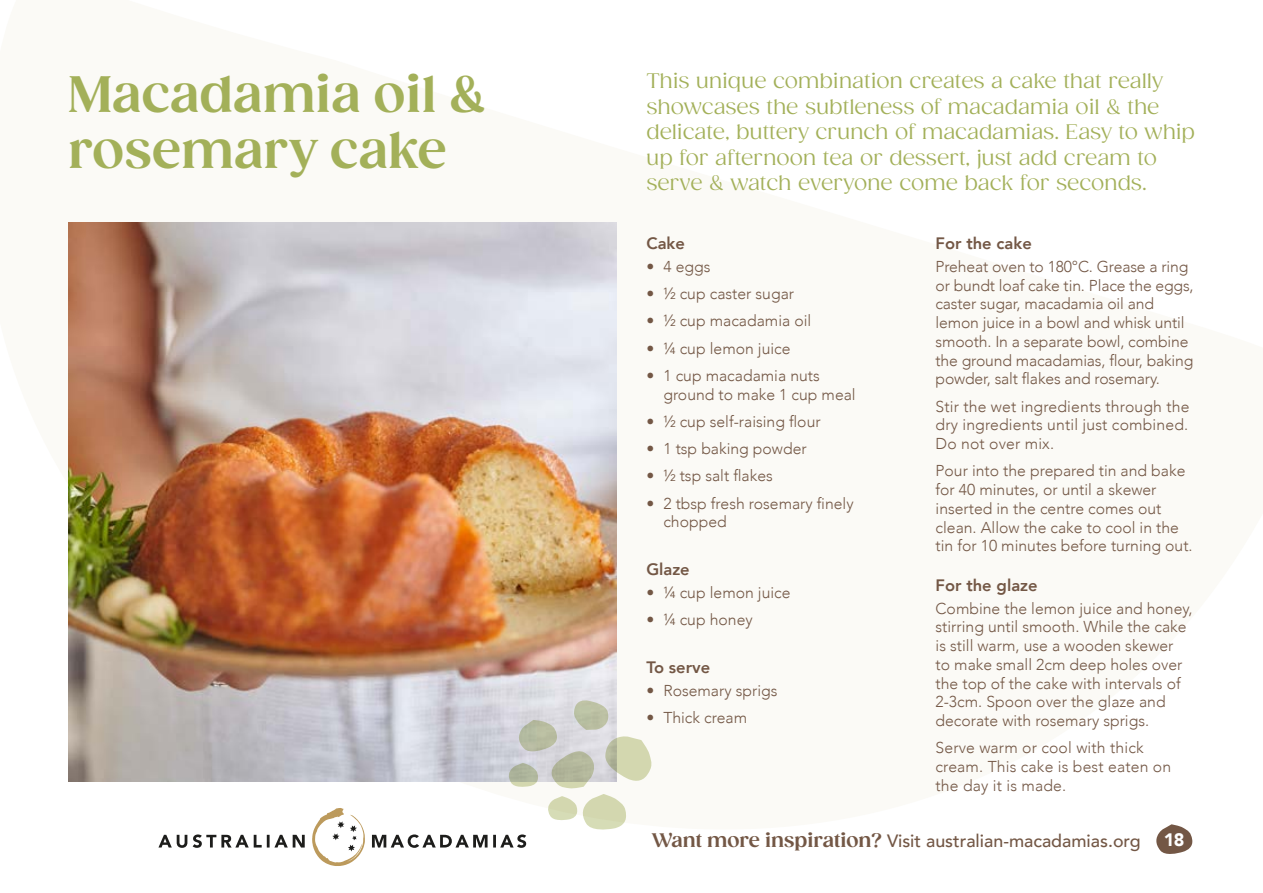
<style>
.page{position:relative;width:1263px;height:893px;background:#fff}
.page>*{position:absolute;margin:0;border:0;box-sizing:border-box;transform-origin:0 0}
.PG2_headings{font:700 49.5px/55.5px "Gazpacho";color:#a3b059}
.Recipe_Intro{font:20.25px/25.5px "Gazpacho";letter-spacing:-.01em;color:#a3b059}
.t1{font:900 18px "Avenir";color:#fff}
.t2{font:500 17.85px "Avenir";color:#735745}
.Recipe_sub_heading{font:800 16.5px "Avenir";color:#735745}
.Recipe_text{font:300 15.75px/18.8px "Avenir";color:#735745}
.s1{font-family:"Gazpacho";font-weight:700;font-size:18.9px}
</style>
<div class="page">
<img style="left:68px;top:222px;width:549px;height:559px">
<svg style="left:158px;top:834px;width:147px;height:14px"></svg>
<svg style="left:312px;top:808px;width:53px;height:58px"></svg>
<svg style="left:372px;top:700px;width:280px;height:148px"></svg>
<svg style="left:1156px;top:824px;width:37px;height:30px"></svg>
<p class="PG2_headings" style="left:68px;top:67px;width:419px">Macadamia oil &amp; rosemary cake</p>
<p class="Recipe_Intro" style="left:646px;top:68px;width:550px">This unique combination creates a cake that really showcases the subtleness of macadamia oil &amp; the delicate, buttery crunch of macadamias. Easy to whip up for afternoon tea or dessert, just add cream to serve &amp; watch everyone come back for seconds.</p>
<p class="Recipe_sub_heading" style="left:646px;top:230px;width:40px">Cake</p>
<p class="Recipe_text" style="left:646px;top:257px;width:66px">• 4 eggs</p>
<p class="Recipe_text" style="left:646px;top:284px;width:149px">• ½ cup caster sugar</p>
<p class="Recipe_text" style="left:646px;top:312px;width:166px">• ½ cup macadamia oil</p>
<p class="Recipe_text" style="left:646px;top:339px;width:146px">• ¼ cup lemon juice</p>
<p class="Recipe_text" style="left:663px;top:366px;width:194px;text-indent:-17px">• 1 cup macadamia nuts ground to make 1 cup meal</p>
<p class="Recipe_text" style="left:646px;top:412px;width:176px">• ½ cup self-raising flour</p>
<p class="Recipe_text" style="left:646px;top:439px;width:162px">• 1 tsp baking powder</p>
<p class="Recipe_text" style="left:646px;top:467px;width:128px">• ½ tsp salt flakes</p>
<p class="Recipe_text" style="left:663px;top:494px;width:192px;text-indent:-17px">• 2 tbsp fresh rosemary finely chopped</p>
<p class="Recipe_sub_heading" style="left:646px;top:557px;width:45px">Glaze</p>
<p class="Recipe_text" style="left:646px;top:583px;width:146px">• ¼ cup lemon juice</p>
<p class="Recipe_text" style="left:646px;top:611px;width:108px">• ¼ cup honey</p>
<p class="Recipe_sub_heading" style="left:646px;top:655px;width:65px">To serve</p>
<p class="Recipe_text" style="left:646px;top:681px;width:133px">• Rosemary sprigs</p>
<p class="Recipe_text" style="left:646px;top:709px;width:102px">• Thick cream</p>
<p class="Recipe_sub_heading" style="left:935px;top:230px;width:98px">For the cake</p>
<p class="Recipe_text" style="left:935px;top:257px;width:260px">Preheat oven to 180°C. Grease a ring or bundt loaf cake tin. Place the eggs, caster sugar, macadamia oil and lemon juice in a bowl and whisk until smooth. In a separate bowl, combine the ground macadamias, flour, baking powder, salt flakes and rosemary.</p>
<p class="Recipe_text" style="left:935px;top:397px;width:255px;text-align:justify">Stir the wet ingredients through the dry ingredients until just combined.<br>Do not over mix.</p>
<p class="Recipe_text" style="left:935px;top:462px;width:259px">Pour into the prepared tin and bake for 40 minutes, or until a skewer inserted in the centre comes out clean. Allow the cake to cool in the tin for 10 minutes before turning out.</p>
<p class="Recipe_sub_heading" style="left:935px;top:572px;width:104px">For the glaze</p>
<p class="Recipe_text" style="left:935px;top:599px;width:258px">Combine the lemon juice and honey, stirring until smooth. While the cake is still warm, use a wooden skewer<br>to make small 2cm deep holes over the top of the cake with intervals of 2-3cm. Spoon over the glaze and decorate with rosemary sprigs.</p>
<p class="Recipe_text" style="left:935px;top:739px;width:237px">Serve warm or cool with thick cream. This cake is best eaten on the day it is made.</p>
<p class="t2" style="left:651px;top:826px;width:491px"><span class="s1">Want more inspiration?</span> Visit australian-macadamias.org</p>
<p class="t1" style="left:1164px;top:824px;width:22px">18</p>
</div>
